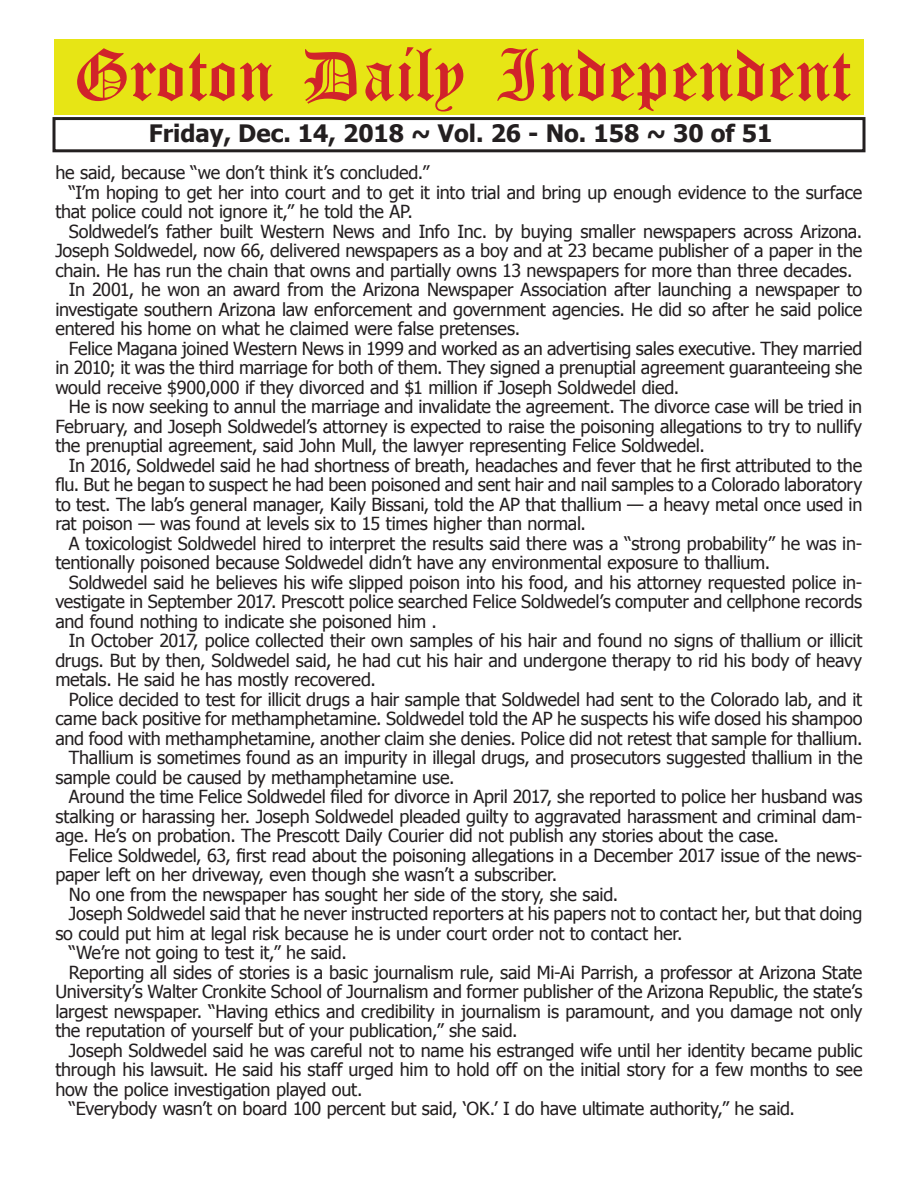
<style>
.page{position:relative;width:918px;height:1188px;background:#fff}
.page>*{position:absolute;margin:0;border:0;box-sizing:border-box;transform-origin:0 0}
.t1{font:54px "Old English Five";color:#d1232a}
.t2{font:700 24px "Tahoma";color:#231f20}
.t3{font:18px "Tahoma";letter-spacing:-.01em;color:#231f20}
</style>
<div class="page">
<div style="left:52px;top:117px;width:814px;height:35px;border:3px solid #231f20"></div>
<div style="left:54px;top:40px;width:810px;height:75px;background:#e7e515"></div>
<h1 class="t1" style="left:73px;top:50px;width:779px">Groton Daily Independent</h1>
<h2 class="t2" style="left:149px;top:116px;width:625px">Friday, Dec. 14, 2018 ~ Vol. 26 - No. 158 ~ 30 of 51</h2>
<p class="t3" style="left:55px;top:161px;width:376px">he said, because “we don’t think it’s concluded.”</p>
<p class="t3" style="left:69px;top:180px;width:795px">“I’m hoping to get her into court and to get it into trial and bring up enough evidence to the surface</p>
<p class="t3" style="left:55px;top:200px;width:359px">that police could not ignore it,” he told the AP.</p>
<p class="t3" style="left:69px;top:219px;width:795px">Soldwedel’s father built Western News and Info Inc. by buying smaller newspapers across Arizona.</p>
<p class="t3" style="left:55px;top:239px;width:809px">Joseph Soldwedel, now 66, delivered newspapers as a boy and at 23 became publisher of a paper in the</p>
<p class="t3" style="left:55px;top:258px;width:799px">chain. He has run the chain that owns and partially owns 13 newspapers for more than three decades.</p>
<p class="t3" style="left:69px;top:278px;width:795px">In 2001, he won an award from the Arizona Newspaper Association after launching a newspaper to</p>
<p class="t3" style="left:55px;top:297px;width:808px">investigate southern Arizona law enforcement and government agencies. He did so after he said police</p>
<p class="t3" style="left:55px;top:317px;width:466px">entered his home on what he claimed were false pretenses.</p>
<p class="t3" style="left:69px;top:336px;width:795px">Felice Magana joined Western News in 1999 and worked as an advertising sales executive. They married</p>
<p class="t3" style="left:55px;top:356px;width:808px">in 2010; it was the third marriage for both of them. They signed a prenuptial agreement guaranteeing she</p>
<p class="t3" style="left:55px;top:375px;width:626px">would receive $900,000 if they divorced and $1 million if Joseph Soldwedel died.</p>
<p class="t3" style="left:69px;top:395px;width:795px">He is now seeking to annul the marriage and invalidate the agreement. The divorce case will be tried in</p>
<p class="t3" style="left:55px;top:414px;width:808px">February, and Joseph Soldwedel’s attorney is expected to raise the poisoning allegations to try to nullify</p>
<p class="t3" style="left:55px;top:434px;width:651px">the prenuptial agreement, said John Mull, the lawyer representing Felice Soldwedel.</p>
<p class="t3" style="left:69px;top:453px;width:795px">In 2016, Soldwedel said he had shortness of breath, headaches and fever that he first attributed to the</p>
<p class="t3" style="left:55px;top:473px;width:808px">flu. But he began to suspect he had been poisoned and sent hair and nail samples to a Colorado laboratory</p>
<p class="t3" style="left:55px;top:492px;width:809px">to test. The lab’s general manager, Kaily Bissani, told the AP that thallium — a heavy metal once used in</p>
<p class="t3" style="left:55px;top:512px;width:532px">rat poison — was found at levels six to 15 times higher than normal.</p>
<p class="t3" style="left:69px;top:531px;width:795px">A toxicologist Soldwedel hired to interpret the results said there was a “strong probability” he was in-</p>
<p class="t3" style="left:55px;top:551px;width:716px">tentionally poisoned because Soldwedel didn’t have any environmental exposure to thallium.</p>
<p class="t3" style="left:69px;top:570px;width:795px">Soldwedel said he believes his wife slipped poison into his food, and his attorney requested police in-</p>
<p class="t3" style="left:55px;top:590px;width:808px">vestigate in September 2017. Prescott police searched Felice Soldwedel’s computer and cellphone records</p>
<p class="t3" style="left:55px;top:609px;width:383px">and found nothing to indicate she poisoned him .</p>
<p class="t3" style="left:69px;top:629px;width:795px">In October 2017, police collected their own samples of his hair and found no signs of thallium or illicit</p>
<p class="t3" style="left:55px;top:648px;width:808px">drugs. But by then, Soldwedel said, he had cut his hair and undergone therapy to rid his body of heavy</p>
<p class="t3" style="left:55px;top:668px;width:322px">metals. He said he has mostly recovered.</p>
<p class="t3" style="left:69px;top:687px;width:795px">Police decided to test for illicit drugs a hair sample that Soldwedel had sent to the Colorado lab, and it</p>
<p class="t3" style="left:55px;top:707px;width:809px">came back positive for methamphetamine. Soldwedel told the AP he suspects his wife dosed his shampoo</p>
<p class="t3" style="left:55px;top:726px;width:809px">and food with methamphetamine, another claim she denies. Police did not retest that sample for thallium.</p>
<p class="t3" style="left:69px;top:746px;width:795px">Thallium is sometimes found as an impurity in illegal drugs, and prosecutors suggested thallium in the</p>
<p class="t3" style="left:55px;top:765px;width:401px">sample could be caused by methamphetamine use.</p>
<p class="t3" style="left:69px;top:784px;width:795px">Around the time Felice Soldwedel filed for divorce in April 2017, she reported to police her husband was</p>
<p class="t3" style="left:55px;top:804px;width:809px">stalking or harassing her. Joseph Soldwedel pleaded guilty to aggravated harassment and criminal dam-</p>
<p class="t3" style="left:55px;top:823px;width:725px">age. He’s on probation. The Prescott Daily Courier did not publish any stories about the case.</p>
<p class="t3" style="left:69px;top:843px;width:795px">Felice Soldwedel, 63, first read about the poisoning allegations in a December 2017 issue of the news-</p>
<p class="t3" style="left:55px;top:862px;width:503px">paper left on her driveway, even though she wasn’t a subscriber.</p>
<p class="t3" style="left:69px;top:882px;width:551px">No one from the newspaper has sought her side of the story, she said.</p>
<p class="t3" style="left:69px;top:901px;width:795px">Joseph Soldwedel said that he never instructed reporters at his papers not to contact her, but that doing</p>
<p class="t3" style="left:55px;top:921px;width:629px">so could put him at legal risk because he is under court order not to contact her.</p>
<p class="t3" style="left:69px;top:940px;width:279px">“We’re not going to test it,” he said.</p>
<p class="t3" style="left:69px;top:960px;width:795px">Reporting all sides of stories is a basic journalism rule, said Mi-Ai Parrish, a professor at Arizona State</p>
<p class="t3" style="left:55px;top:979px;width:809px">University’s Walter Cronkite School of Journalism and former publisher of the Arizona Republic, the state’s</p>
<p class="t3" style="left:55px;top:999px;width:809px">largest newspaper. “Having ethics and credibility in journalism is paramount, and you damage not only</p>
<p class="t3" style="left:55px;top:1018px;width:464px">the reputation of yourself but of your publication,” she said.</p>
<p class="t3" style="left:69px;top:1038px;width:795px">Joseph Soldwedel said he was careful not to name his estranged wife until her identity became public</p>
<p class="t3" style="left:55px;top:1057px;width:809px">through his lawsuit. He said his staff urged him to hold off on the initial story for a few months to see</p>
<p class="t3" style="left:55px;top:1077px;width:309px">how the police investigation played out.</p>
<p class="t3" style="left:69px;top:1096px;width:728px">“Everybody wasn’t on board 100 percent but said, ‘OK.’ I do have ultimate authority,” he said.</p>
</div>
